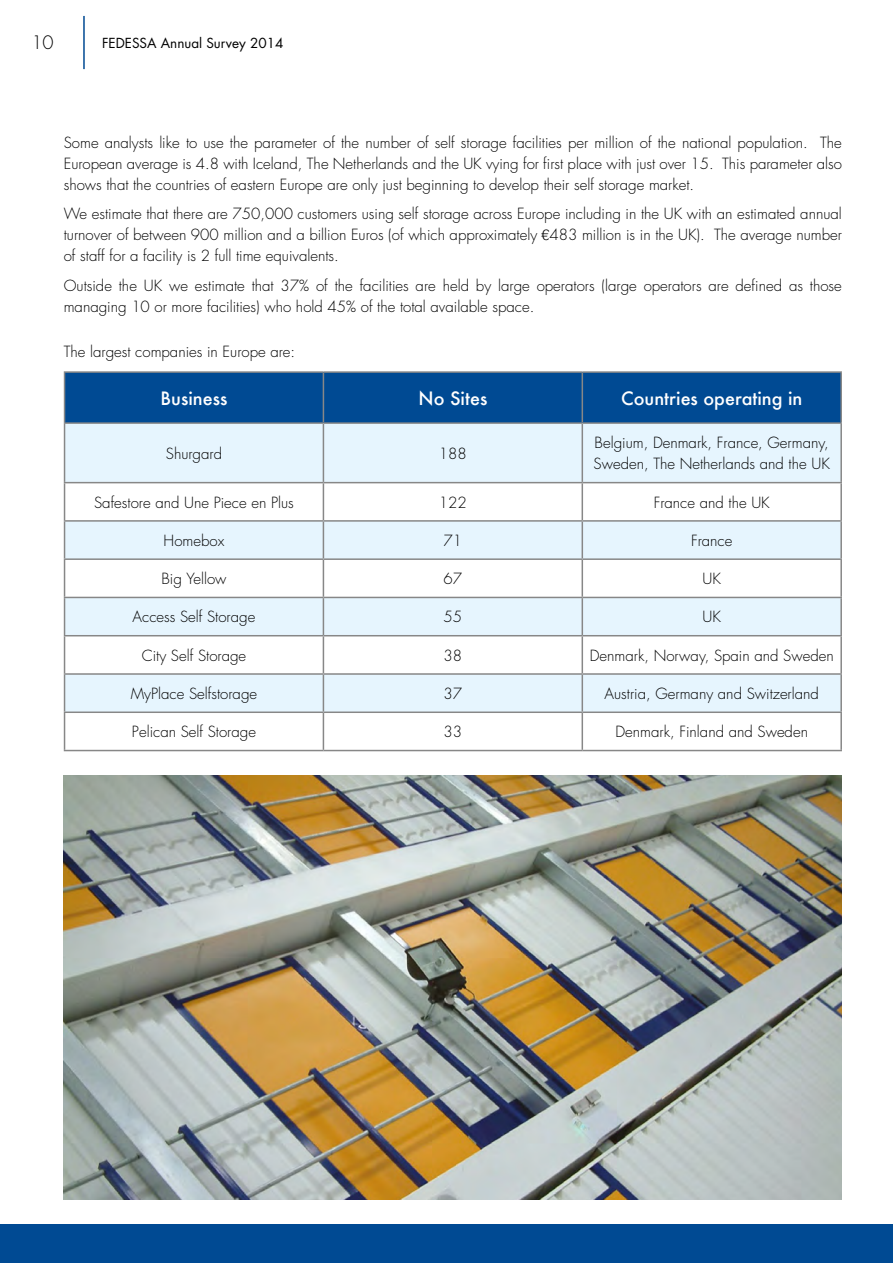
<style>
.page{position:relative;width:893px;height:1263px;background:#fff}
.page>*{position:absolute;margin:0;border:0;box-sizing:border-box;transform-origin:0 0}
.t1{font:500 18px "Futura";color:#fff}
.t2{font:300 18px "Futura";color:#000}
.t3{font:300 15px/21px "Futura";color:#000;text-align:justify}
.t4{font:13.5px "Futura";color:#000}
.s1{font-family:"Helvetica"}
</style>
<div class="page">
<div style="left:0;top:1225px;width:893px;height:38px;background:#004a93"></div>
<hr style="left:83px;top:16px;width:2px;height:53px;background:#004a93">
<hr style="left:892px;top:0;width:1px;height:1263px;background:#e6007d">
<div style="left:65px;top:373px;width:775px;height:49px;background:#004a93"></div>
<svg style="left:65px;top:424px;width:775px;height:287px;fill:#e6f5fe"></svg>
<hr style="left:64px;top:371px;width:259px;height:2px;background:#878787">
<hr style="left:64px;top:373px;width:1px;height:49px;background:#878787">
<hr style="left:323px;top:371px;width:259px;height:2px;background:#878787">
<hr style="left:323px;top:373px;width:1px;height:49px;background:#878787">
<hr style="left:582px;top:371px;width:260px;height:2px;background:#878787">
<hr style="left:582px;top:373px;width:1px;height:49px;background:#878787">
<hr style="left:840px;top:373px;width:2px;height:49px;background:#878787">
<hr style="left:64px;top:422px;width:259px;height:2px;background:#878787">
<hr style="left:64px;top:424px;width:1px;height:58px;background:#878787">
<hr style="left:323px;top:422px;width:259px;height:2px;background:#878787">
<hr style="left:323px;top:424px;width:1px;height:58px;background:#878787">
<hr style="left:582px;top:422px;width:260px;height:2px;background:#878787">
<hr style="left:582px;top:424px;width:1px;height:58px;background:#878787">
<hr style="left:840px;top:424px;width:2px;height:58px;background:#878787">
<hr style="left:64px;top:482px;width:259px;height:1px;background:#878787">
<hr style="left:64px;top:483px;width:1px;height:37px;background:#878787">
<hr style="left:323px;top:482px;width:259px;height:1px;background:#878787">
<hr style="left:323px;top:483px;width:1px;height:37px;background:#878787">
<hr style="left:582px;top:482px;width:260px;height:1px;background:#878787">
<hr style="left:582px;top:483px;width:1px;height:37px;background:#878787">
<hr style="left:840px;top:483px;width:2px;height:37px;background:#878787">
<hr style="left:64px;top:520px;width:259px;height:2px;background:#878787">
<hr style="left:64px;top:522px;width:1px;height:36px;background:#878787">
<hr style="left:323px;top:520px;width:259px;height:2px;background:#878787">
<hr style="left:323px;top:522px;width:1px;height:36px;background:#878787">
<hr style="left:582px;top:520px;width:260px;height:2px;background:#878787">
<hr style="left:582px;top:522px;width:1px;height:36px;background:#878787">
<hr style="left:840px;top:522px;width:2px;height:36px;background:#878787">
<hr style="left:64px;top:558px;width:259px;height:2px;background:#878787">
<hr style="left:64px;top:560px;width:1px;height:37px;background:#878787">
<hr style="left:323px;top:558px;width:259px;height:2px;background:#878787">
<hr style="left:323px;top:560px;width:1px;height:37px;background:#878787">
<hr style="left:582px;top:558px;width:260px;height:2px;background:#878787">
<hr style="left:582px;top:560px;width:1px;height:37px;background:#878787">
<hr style="left:840px;top:560px;width:2px;height:37px;background:#878787">
<hr style="left:64px;top:597px;width:259px;height:1px;background:#878787">
<hr style="left:64px;top:598px;width:1px;height:37px;background:#878787">
<hr style="left:323px;top:597px;width:259px;height:1px;background:#878787">
<hr style="left:323px;top:598px;width:1px;height:37px;background:#878787">
<hr style="left:582px;top:597px;width:260px;height:1px;background:#878787">
<hr style="left:582px;top:598px;width:1px;height:37px;background:#878787">
<hr style="left:840px;top:598px;width:2px;height:37px;background:#878787">
<hr style="left:64px;top:635px;width:259px;height:1px;background:#878787">
<hr style="left:64px;top:636px;width:1px;height:37px;background:#878787">
<hr style="left:323px;top:635px;width:259px;height:1px;background:#878787">
<hr style="left:323px;top:636px;width:1px;height:37px;background:#878787">
<hr style="left:582px;top:635px;width:260px;height:1px;background:#878787">
<hr style="left:582px;top:636px;width:1px;height:37px;background:#878787">
<hr style="left:840px;top:636px;width:2px;height:37px;background:#878787">
<hr style="left:64px;top:673px;width:259px;height:2px;background:#878787">
<hr style="left:64px;top:675px;width:1px;height:36px;background:#878787">
<hr style="left:323px;top:673px;width:259px;height:2px;background:#878787">
<hr style="left:323px;top:675px;width:1px;height:36px;background:#878787">
<hr style="left:582px;top:673px;width:260px;height:2px;background:#878787">
<hr style="left:582px;top:675px;width:1px;height:36px;background:#878787">
<hr style="left:840px;top:675px;width:2px;height:36px;background:#878787">
<hr style="left:64px;top:711px;width:259px;height:2px;background:#878787">
<hr style="left:64px;top:713px;width:1px;height:37px;background:#878787">
<hr style="left:323px;top:711px;width:259px;height:2px;background:#878787">
<hr style="left:323px;top:713px;width:1px;height:37px;background:#878787">
<hr style="left:582px;top:711px;width:260px;height:2px;background:#878787">
<hr style="left:582px;top:713px;width:1px;height:37px;background:#878787">
<hr style="left:840px;top:713px;width:2px;height:37px;background:#878787">
<hr style="left:64px;top:750px;width:259px;height:1px;background:#878787">
<hr style="left:323px;top:750px;width:259px;height:1px;background:#878787">
<hr style="left:582px;top:750px;width:260px;height:1px;background:#878787">
<img style="left:64px;top:775px;width:778px;height:424px">
<p class="t2" style="left:31px;top:32px;width:24px">10</p>
<p class="t4" style="left:102px;top:34px;width:183px">FEDESSA Annual Survey 2014</p>
<p class="t3" style="left:64px;top:132px;width:780px">Some analysts like to use the parameter of the number of self storage facilities per million of the national population. The European average is 4.8 with Iceland, The Netherlands and the UK vying for first place with just over 15. This parameter also shows that the countries of eastern Europe are only just beginning to develop their self storage market.</p>
<p class="t3" style="left:64px;top:203px;width:780px">We estimate that there are 750,000 customers using self storage across Europe including in the UK with an estimated annual turnover of between 900 million and a billion Euros (of which approximately <span class="s1">€</span>483 million is in the UK). The average number of staff for a facility is 2 full time equivalents.</p>
<p class="t3" style="left:64px;top:275px;width:780px">Outside the UK we estimate that 37% of the facilities are held by large operators (large operators are defined as those managing 10 or more facilities) who hold 45% of the total available space.</p>
<p class="t3" style="left:64px;top:341px;width:233px">The largest companies in Europe are:</p>
<p class="t1" style="left:161px;top:386px;width:68px">Business</p>
<p class="t1" style="left:418px;top:386px;width:71px">No Sites</p>
<p class="t1" style="left:621px;top:386px;width:183px">Countries operating in</p>
<p class="t3" style="left:166px;top:443px;width:58px">Shurgard</p>
<p class="t3" style="left:439px;top:443px;width:29px">188</p>
<p class="t3" style="left:594px;top:433px;width:238px">Belgium, Denmark, France, Germany,<br>Sweden, The Netherlands and the UK</p>
<p class="t3" style="left:94px;top:492px;width:201px">Safestore and Une Piece en Plus</p>
<p class="t3" style="left:439px;top:492px;width:29px">122</p>
<p class="t3" style="left:654px;top:492px;width:118px">France and the UK</p>
<p class="t3" style="left:164px;top:530px;width:62px">Homebox</p>
<p class="t3" style="left:444px;top:530px;width:20px">71</p>
<p class="t3" style="left:691px;top:530px;width:43px">France</p>
<p class="t3" style="left:161px;top:568px;width:67px">Big Yellow</p>
<p class="t3" style="left:444px;top:568px;width:20px">67</p>
<p class="t3" style="left:702px;top:568px;width:20px">UK</p>
<p class="t3" style="left:133px;top:607px;width:124px">Access Self Storage</p>
<p class="t3" style="left:444px;top:607px;width:20px">55</p>
<p class="t3" style="left:702px;top:607px;width:20px">UK</p>
<p class="t3" style="left:142px;top:645px;width:106px">City Self Storage</p>
<p class="t3" style="left:444px;top:645px;width:20px">38</p>
<p class="t3" style="left:590px;top:645px;width:245px">Denmark, Norway, Spain and Sweden</p>
<p class="t3" style="left:131px;top:683px;width:128px">MyPlace Selfstorage</p>
<p class="t3" style="left:444px;top:683px;width:20px">37</p>
<p class="t3" style="left:605px;top:683px;width:216px">Austria, Germany and Switzerland</p>
<p class="t3" style="left:132px;top:722px;width:126px">Pelican Self Storage</p>
<p class="t3" style="left:444px;top:722px;width:20px">33</p>
<p class="t3" style="left:615px;top:722px;width:194px">Denmark, Finland and Sweden</p>
</div>
